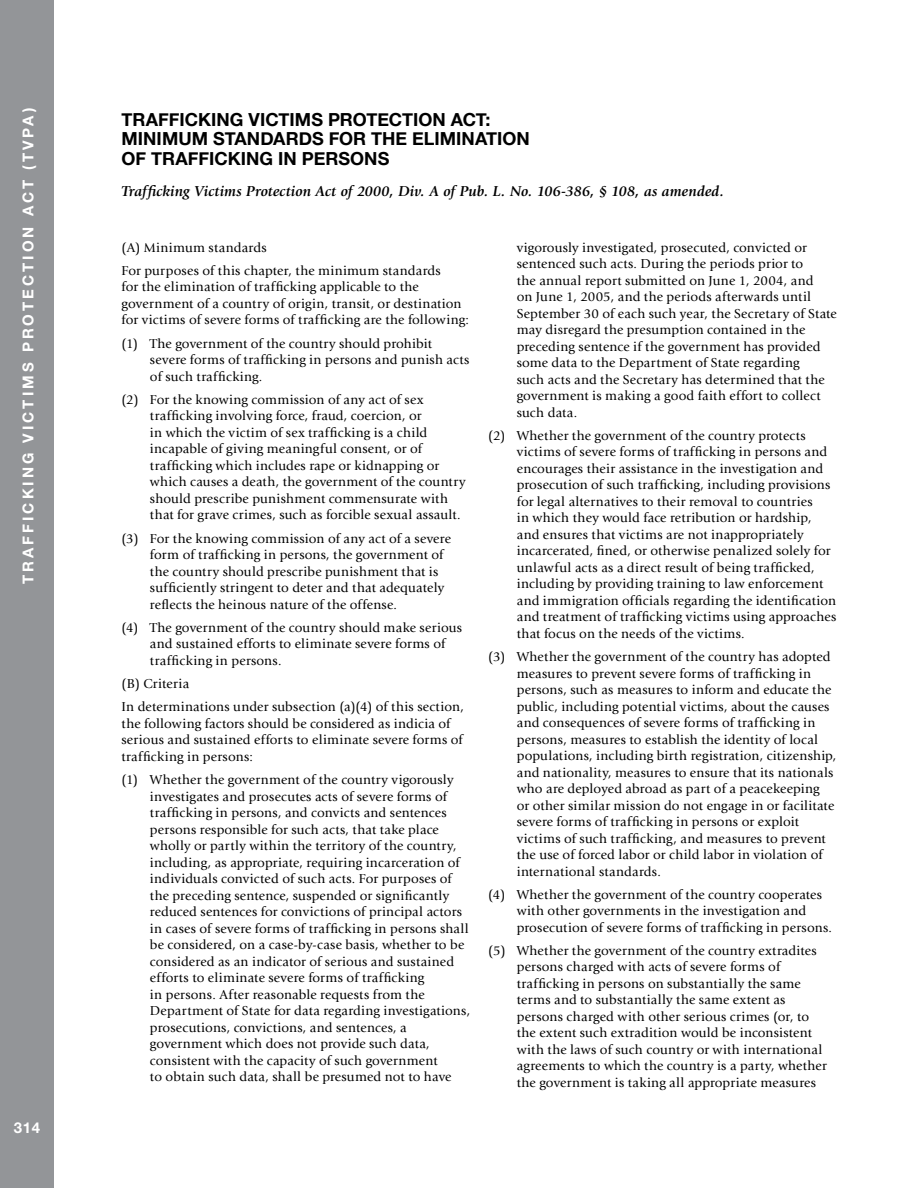
<style>
.page{position:relative;width:918px;height:1188px;background:#fff}
.page>*{position:absolute;margin:0;border:0;box-sizing:border-box;transform-origin:0 0}
.t1{font:700 18px/19.5px "Helvetica Neue";color:#000}
.t2{font:italic 700 15px "Giovanni Std";letter-spacing:.01em;color:#000}
.t3{font:700 15px "Helvetica Neue LT Std";letter-spacing:.2em;color:#fff}
.t4{font:13.5px/16.5px "Giovanni Std";letter-spacing:.015em;color:#000}
</style>
<div class="page">
<div style="left:0;top:0;width:54px;height:1188px;background:#939598"></div>
<p class="t3" style="left:19px;top:584px;width:478px;rotate:-90deg">TRAFFICKING VICTIMS PROTECTION ACT (TVPA)</p>
<h1 class="t1" style="left:122px;top:109px;width:410px">TRAFFICKING VICTIMS PROTECTION ACT:<br>MINIMUM STANDARDS FOR THE ELIMINATION<br>OF TRAFFICKING IN PERSONS</h1>
<p class="t2" style="left:122px;top:183px;width:604px">Trafficking Victims Protection Act of 2000, Div. A of Pub. L. No. 106-386, § 108, as amended.</p>
<p class="t4" style="left:517px;top:239px;width:322px">vigorously investigated, prosecuted, convicted or sentenced such acts. During the periods prior to<br>the annual report submitted on June 1, 2004, and<br>on June 1, 2005, and the periods afterwards until September 30 of each such year, the Secretary of State may disregard the presumption contained in the preceding sentence if the government has provided some data to the Department of State regarding<br>such acts and the Secretary has determined that the government is making a good faith effort to collect such data.</p>
<p class="t4" style="left:517px;top:427px;width:321px;text-indent:-28px">(2) Whether the government of the country protects victims of severe forms of trafficking in persons and encourages their assistance in the investigation and prosecution of such trafficking, including provisions for legal alternatives to their removal to countries<br>in which they would face retribution or hardship, and ensures that victims are not inappropriately incarcerated, fined, or otherwise penalized solely for unlawful acts as a direct result of being trafficked, including by providing training to law enforcement and immigration officials regarding the identification and treatment of trafficking victims using approaches that focus on the needs of the victims.</p>
<p class="t4" style="left:517px;top:649px;width:321px;text-indent:-28px">(3) Whether the government of the country has adopted measures to prevent severe forms of trafficking in persons, such as measures to inform and educate the public, including potential victims, about the causes and consequences of severe forms of trafficking in persons, measures to establish the identity of local populations, including birth registration, citizenship, and nationality, measures to ensure that its nationals who are deployed abroad as part of a peacekeeping<br>or other similar mission do not engage in or facilitate severe forms of trafficking in persons or exploit victims of such trafficking, and measures to prevent the use of forced labor or child labor in violation of international standards.</p>
<p class="t4" style="left:517px;top:886px;width:317px;text-indent:-28px">(4) Whether the government of the country cooperates with other governments in the investigation and prosecution of severe forms of trafficking in persons.</p>
<p class="t4" style="left:517px;top:942px;width:312px;text-indent:-28px">(5) Whether the government of the country extradites persons charged with acts of severe forms of trafficking in persons on substantially the same terms and to substantially the same extent as persons charged with other serious crimes (or, to the extent such extradition would be inconsistent with the laws of such country or with international agreements to which the country is a party, whether the government is taking all appropriate measures</p>
<p class="t4" style="left:122px;top:236px;width:321px;line-height:23.2px">(A) Minimum standards<br>For purposes of this chapter, the minimum standards</p>
<p class="t4" style="left:122px;top:279px;width:349px">for the elimination of trafficking applicable to the government of a country of origin, transit, or destination for victims of severe forms of trafficking are the following:</p>
<p class="t4" style="left:150px;top:335px;width:321px;text-indent:-28px">(1) The government of the country should prohibit severe forms of trafficking in persons and punish acts of such trafficking.</p>
<p class="t4" style="left:150px;top:391px;width:317px;text-indent:-28px">(2) For the knowing commission of any act of sex trafficking involving force, fraud, coercion, or<br>in which the victim of sex trafficking is a child incapable of giving meaningful consent, or of trafficking which includes rape or kidnapping or which causes a death, the government of the country should prescribe punishment commensurate with that for grave crimes, such as forcible sexual assault.</p>
<p class="t4" style="left:150px;top:530px;width:302px;text-indent:-28px">(3) For the knowing commission of any act of a severe form of trafficking in persons, the government of the country should prescribe punishment that is sufficiently stringent to deter and that adequately reflects the heinous nature of the offense.</p>
<p class="t4" style="left:150px;top:619px;width:314px;text-indent:-28px">(4) The government of the country should make serious and sustained efforts to eliminate severe forms of trafficking in persons.</p>
<p class="t4" style="left:122px;top:672px;width:344px;line-height:23.2px">(B) Criteria<br>In determinations under subsection (a)(4) of this section,</p>
<p class="t4" style="left:122px;top:715px;width:343px">the following factors should be considered as indicia of serious and sustained efforts to eliminate severe forms of trafficking in persons:</p>
<p class="t4" style="left:150px;top:772px;width:322px;text-indent:-28px">(1) Whether the government of the country vigorously investigates and prosecutes acts of severe forms of trafficking in persons, and convicts and sentences persons responsible for such acts, that take place wholly or partly within the territory of the country, including, as appropriate, requiring incarceration of individuals convicted of such acts. For purposes of the preceding sentence, suspended or significantly reduced sentences for convictions of principal actors in cases of severe forms of trafficking in persons shall be considered, on a case-by-case basis, whether to be considered as an indicator of serious and sustained efforts to eliminate severe forms of trafficking<br>in persons. After reasonable requests from the Department of State for data regarding investigations, prosecutions, convictions, and sentences, a government which does not provide such data, consistent with the capacity of such government<br>to obtain such data, shall be presumed not to have</p>
<p class="t3" style="left:14px;top:1119px;width:28px">314</p>
</div>
